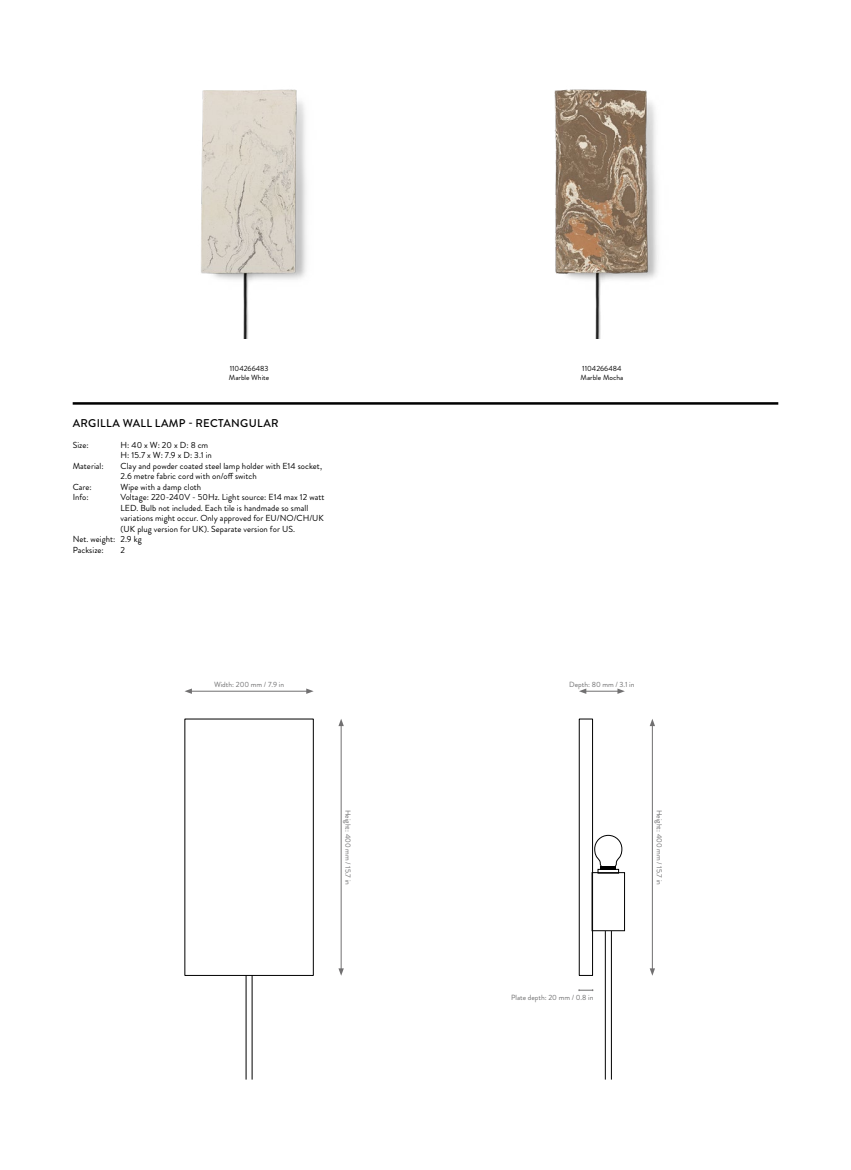
<style>
.page{position:relative;width:851px;height:1170px;background:#fff}
.page>*{position:absolute;margin:0;border:0;box-sizing:border-box;transform-origin:0 0}
.t1{font:500 11.25px "Brandon Grotesque";letter-spacing:.025em;color:#000}
.t2{font:8.75px/10.5px "Brandon Grotesque";letter-spacing:.005em;color:#000}
.t3{font:7.5px "Brandon Grotesque";color:#707071}
.t4{font:7.5px/9px "Brandon Grotesque";color:#000}
</style>
<div class="page">
<hr style="left:341px;top:724px;width:1px;height:246px;background:#717071">
<svg style="left:338px;top:968px;width:6px;height:7px"></svg>
<svg style="left:338px;top:719px;width:6px;height:7px"></svg>
<hr style="left:652px;top:724px;width:1px;height:246px;background:#717071">
<svg style="left:649px;top:968px;width:6px;height:7px"></svg>
<svg style="left:649px;top:719px;width:6px;height:7px"></svg>
<img style="left:201px;top:89px;width:106px;height:249px">
<img style="left:554px;top:89px;width:104px;height:249px">
<hr style="left:73px;top:402px;width:705px;height:2px;background:#000">
<hr style="left:190px;top:691px;width:118px;height:1px;background:#717071">
<svg style="left:184px;top:688px;width:8px;height:5px"></svg>
<svg style="left:306px;top:688px;width:7px;height:5px"></svg>
<hr style="left:584px;top:691px;width:35px;height:1px;background:#717071">
<svg style="left:579px;top:688px;width:7px;height:5px"></svg>
<svg style="left:617px;top:688px;width:7px;height:5px"></svg>
<svg style="left:578px;top:989px;width:15px;height:1px"></svg>
<hr style="left:246px;top:975px;width:1px;height:104px;background:#000">
<hr style="left:252px;top:975px;width:1px;height:104px;background:#000">
<svg style="left:594px;top:834px;width:28px;height:34px"></svg>
<svg style="left:600px;top:865px;width:15px;height:4px"></svg>
<div style="left:597px;top:869px;width:21px;height:4px;border:1px solid #000"></div>
<div style="left:591px;top:872px;width:33px;height:58px;border:1px solid #000"></div>
<hr style="left:605px;top:930px;width:1px;height:149px;background:#000">
<hr style="left:611px;top:930px;width:1px;height:149px;background:#000">
<p class="t4" style="left:229px;top:364px;width:42px">1104266483<br>Marble White</p>
<p class="t4" style="left:580px;top:364px;width:44px">1104266484<br>Marble Mocha</p>
<p class="t1" style="left:73px;top:416px;width:207px">ARGILLA WALL LAMP - RECTANGULAR</p>
<p class="t2" style="left:73px;top:440px;width:18px">Size:</p>
<p class="t2" style="left:120px;top:440px;width:93px">H: 40 x W: 20 x D: 8 cm<br>H: 15.7 x W: 7.9 x D: 3.1 in</p>
<p class="t2" style="left:73px;top:461px;width:33px">Material:</p>
<p class="t2" style="left:120px;top:461px;width:203px">Clay and powder coated steel lamp holder with E14 socket,<br>2.6 metre fabric cord with on/off switch</p>
<p class="t2" style="left:73px;top:482px;width:21px">Care:</p>
<p class="t2" style="left:120px;top:482px;width:82px">Wipe with a damp cloth</p>
<p class="t2" style="left:73px;top:492px;width:18px">Info:</p>
<p class="t2" style="left:120px;top:492px;width:205px">Voltage: 220-240V - 50Hz. Light source: E14 max 12 watt</p>
<p class="t2" style="left:120px;top:503px;width:189px">LED. Bulb not included. Each tile is handmade so small</p>
<p class="t2" style="left:120px;top:513px;width:205px">variations might occur. Only approved for EU/NO/CH/UK</p>
<p class="t2" style="left:120px;top:524px;width:176px">(UK plug version for UK). Separate version for US.</p>
<p class="t2" style="left:73px;top:534px;width:71px">Net. weight: 2.9 kg</p>
<p class="t2" style="left:73px;top:545px;width:33px">Packsize:</p>
<p class="t2" style="left:120px;top:545px;width:6px">2</p>
<p class="t3" style="left:214px;top:679px;width:72px">Width: 200 mm / 7.9 in</p>
<p class="t3" style="left:569px;top:679px;width:67px">Depth: 80 mm / 3.1 in</p>
<p class="t3" style="left:353px;top:809px;width:77px;rotate:90deg">Height: 400 mm / 15.7 in</p>
<p class="t3" style="left:664px;top:809px;width:77px;rotate:90deg">Height: 400 mm / 15.7 in</p>
<p class="t3" style="left:511px;top:992px;width:84px">Plate depth: 20 mm / 0.8 in</p>
</div>
